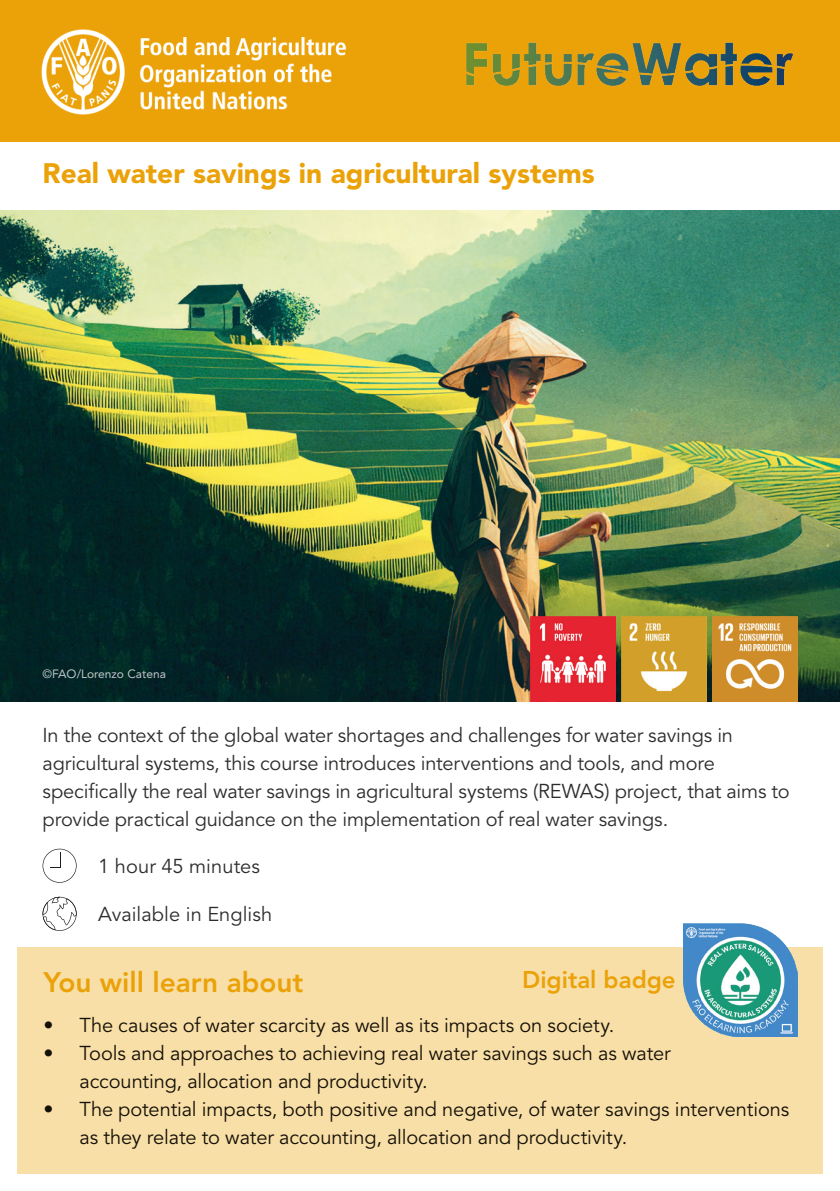
<style>
.page{position:relative;width:840px;height:1191px;background:#fff}
.page>*{position:absolute;margin:0;border:0;box-sizing:border-box;transform-origin:0 0}
.t1{font:900 28px "Avenir LT Std";color:#eba209}
.t2{font:800 28px "Avenir LT Std";color:#eba209}
.t3{font:800 24px "Avenir LT Std";color:#eba209}
._3_DESCRIPTION{font:20px/28px "Avenir LT Std";letter-spacing:-.01em;color:#2e2d2c}
.t4{font:20px/28px "Avenir LT Std";letter-spacing:-.005em;color:#151007}
.t5{font:12px "Avenir LT Std";color:#fff}
</style>
<div class="page">
<div style="left:0;top:0;width:839px;height:142px;background:#eba209"></div>
<img style="left:0;top:211px;width:839px;height:491px">
<div style="left:17px;top:947px;width:805px;height:227px;background:#f8dfa7"></div>
<svg style="left:43px;top:848px;width:34px;height:34px"></svg>
<svg style="left:43px;top:897px;width:34px;height:34px"></svg>
<img style="left:466px;top:42px;width:328px;height:44px">
<img style="left:41px;top:29px;width:306px;height:86px">
<img style="left:683px;top:923px;width:114px;height:114px">
<img style="left:530px;top:617px;width:85px;height:85px">
<img style="left:621px;top:617px;width:85px;height:85px">
<img style="left:711px;top:617px;width:86px;height:85px">
<p class="t1" style="left:43px;top:156px;width:553px">Real water savings in agricultural systems</p>
<p class="t5" style="left:43px;top:667px;width:125px">©FAO/Lorenzo Catena</p>
<p class="_3_DESCRIPTION" style="left:43px;top:721px;width:748px">In the context of the global water shortages and challenges for water savings in agricultural systems, this course introduces interventions and tools, and more specifically the real water savings in agricultural systems (REWAS) project, that aims to provide practical guidance on the implementation of real water savings.</p>
<p class="_3_DESCRIPTION" style="left:98px;top:853px;width:163px">1 hour 45 minutes</p>
<p class="_3_DESCRIPTION" style="left:98px;top:901px;width:175px">Available in English</p>
<p class="t2" style="left:43px;top:965px;width:261px">You will learn about</p>
<p class="t3" style="left:522px;top:965px;width:155px">Digital badge</p>
<p class="t4" style="left:43px;top:1011px;width:572px">• The causes of water scarcity as well as its impacts on society.</p>
<p class="t4" style="left:79px;top:1039px;width:592px;text-indent:-36px">• Tools and approaches to achieving real water savings such as water accounting, allocation and productivity.</p>
<p class="t4" style="left:79px;top:1095px;width:711px;text-indent:-36px">• The potential impacts, both positive and negative, of water savings interventions as they relate to water accounting, allocation and productivity.</p>
</div>
